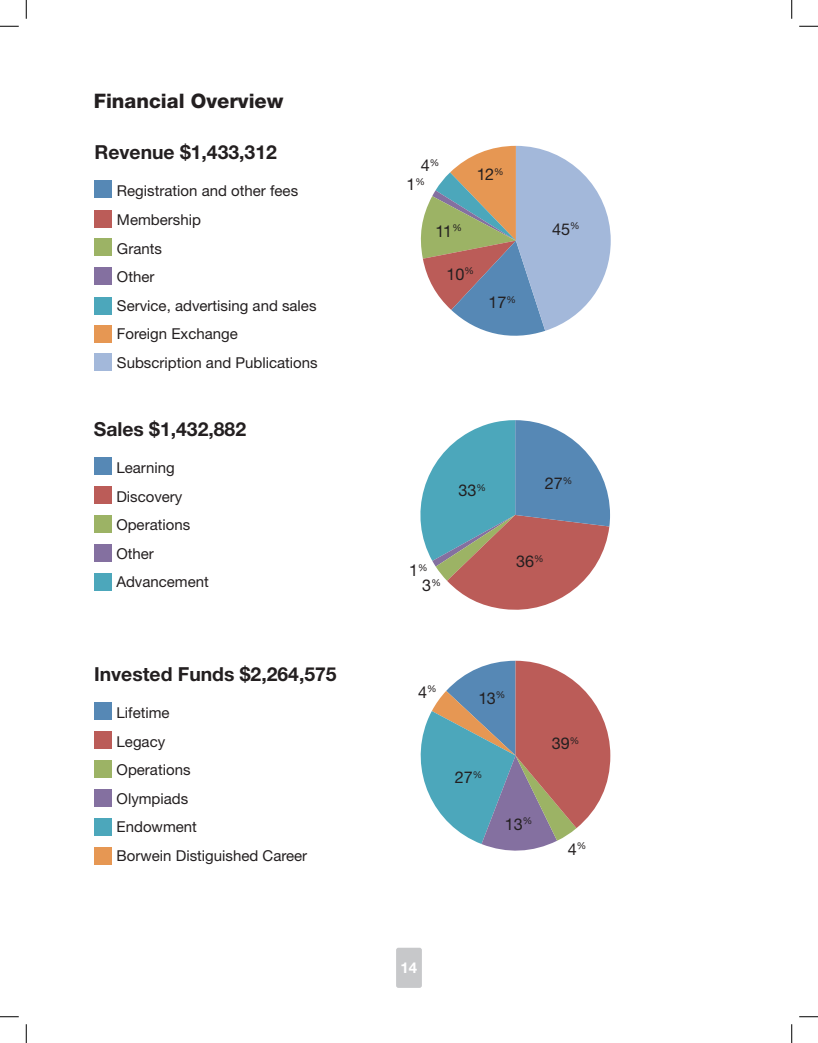
<style>
.page{position:relative;width:818px;height:1043px;background:#fff}
.page>*{position:absolute;margin:0;border:0;box-sizing:border-box;transform-origin:0 0}
.t1{font:800 20px "Helvetica Neue LT Std";color:#231f20}
.t2{font:700 19.38px "Helvetica Neue LT Std";color:#231f20}
.t3{font:16.25px/15.1px "Helvetica Neue LT Std";color:#231f20}
.t4{font:15px/28.6px "Helvetica Neue LT Std";color:#231f20}
.t5{font:700 15px "Helvetica Neue LT Std";color:#fff}
.t6{font:9.5px "Helvetica Neue LT Std";color:#231f20}
</style>
<div class="page">
<div style="left:396px;top:947px;width:26px;height:40px;background:#c7c8ca;border-radius:2px"></div>
<div style="left:94px;top:181px;width:18px;height:17px;background:#5688b5"></div>
<div style="left:94px;top:210px;width:18px;height:17px;background:#bb5c58"></div>
<div style="left:94px;top:238px;width:18px;height:18px;background:#9cb365"></div>
<div style="left:94px;top:268px;width:18px;height:17px;background:#8470a0"></div>
<div style="left:94px;top:297px;width:18px;height:17px;background:#4ca7bb"></div>
<div style="left:94px;top:325px;width:18px;height:18px;background:#e69753"></div>
<div style="left:94px;top:353px;width:18px;height:18px;background:#a3b8da"></div>
<svg style="left:420px;top:146px;width:190px;height:190px"></svg>
<svg style="left:420px;top:660px;width:190px;height:191px"></svg>
<div style="left:94px;top:702px;width:18px;height:17px;background:#5688b5"></div>
<div style="left:94px;top:731px;width:18px;height:17px;background:#bb5c58"></div>
<div style="left:94px;top:759px;width:18px;height:18px;background:#9cb365"></div>
<div style="left:94px;top:789px;width:18px;height:17px;background:#8470a0"></div>
<div style="left:94px;top:818px;width:18px;height:17px;background:#4ca7bb"></div>
<div style="left:94px;top:846px;width:18px;height:18px;background:#e69753"></div>
<div style="left:94px;top:457px;width:17px;height:18px;background:#5688b5"></div>
<div style="left:94px;top:486px;width:17px;height:18px;background:#bb5c58"></div>
<div style="left:94px;top:515px;width:17px;height:17px;background:#9cb365"></div>
<div style="left:94px;top:544px;width:17px;height:18px;background:#8470a0"></div>
<div style="left:94px;top:573px;width:17px;height:18px;background:#4ca7bb"></div>
<svg style="left:420px;top:420px;width:190px;height:189px"></svg>
<svg style="left:0;top:25px;width:19px;height:2px"></svg>
<svg style="left:799px;top:25px;width:19px;height:2px"></svg>
<svg style="left:0;top:1016px;width:19px;height:1px"></svg>
<svg style="left:799px;top:1016px;width:19px;height:1px"></svg>
<svg style="left:25px;top:0;width:2px;height:19px"></svg>
<svg style="left:25px;top:1024px;width:2px;height:18px"></svg>
<svg style="left:791px;top:0;width:1px;height:19px"></svg>
<svg style="left:791px;top:1024px;width:1px;height:18px"></svg>
<h1 class="t1" style="left:94px;top:89px;width:191px">Financial Overview</h1>
<p class="t2" style="left:94px;top:140px;width:184px">Revenue $1,433,312</p>
<p class="t4" style="left:117px;top:177px;width:183px">Registration and other fees</p>
<p class="t3" style="left:420px;top:158px;width:20px">4<sup>%</sup></p>
<p class="t3" style="left:406px;top:177px;width:20px">1<sup>%</sup></p>
<p class="t3" style="left:476px;top:166px;width:28px">12<sup>%</sup></p>
<p class="t4" style="left:117px;top:205px;width:202px">Membership<br>Grants<br>Other<br>Service, advertising and sales<br>Foreign Exchange<br>Subscription and Publications</p>
<p class="t3" style="left:552px;top:221px;width:29px">45<sup>%</sup></p>
<p class="t3" style="left:435px;top:223px;width:28px">11<sup>%</sup></p>
<p class="t3" style="left:446px;top:266px;width:29px">10<sup>%</sup></p>
<p class="t3" style="left:488px;top:295px;width:29px">17<sup>%</sup></p>
<p class="t2" style="left:94px;top:417px;width:154px">Sales $1,432,882</p>
<p class="t4" style="left:116px;top:453px;width:60px">Learning</p>
<p class="t4" style="left:116px;top:482px;width:94px">Discovery<br>Operations<br>Other<br>Advancement</p>
<p class="t2" style="left:94px;top:662px;width:244px">Invested Funds $2,264,575</p>
<p class="t4" style="left:117px;top:698px;width:55px">Lifetime</p>
<p class="t4" style="left:117px;top:726px;width:192px">Legacy<br>Operations<br>Olympiads<br>Endowment<br>Borwein Distiguished Career</p>
<p class="t3" style="left:458px;top:482px;width:29px">33<sup>%</sup></p>
<p class="t3" style="left:422px;top:563px;width:20px;text-indent:-13px">1<sup>%<br></sup>3<sup>%</sup></p>
<p class="t3" style="left:545px;top:475px;width:29px">27<sup>%</sup></p>
<p class="t3" style="left:516px;top:553px;width:29px">36<sup>%</sup></p>
<p class="t6" style="left:427px;top:683px;width:11px">%</p>
<p class="t3" style="left:418px;top:684px;width:11px">4</p>
<p class="t6" style="left:496px;top:689px;width:11px">%</p>
<p class="t3" style="left:478px;top:690px;width:19px">13</p>
<p class="t3" style="left:455px;top:769px;width:29px">27<sup>%</sup></p>
<p class="t3" style="left:551px;top:736px;width:29px">39<sup>%</sup></p>
<p class="t5" style="left:400px;top:958px;width:18px">14</p>
<p class="t3" style="left:505px;top:816px;width:29px">13<sup>%</sup></p>
<p class="t3" style="left:567px;top:841px;width:20px">4<sup>%</sup></p>
</div>
